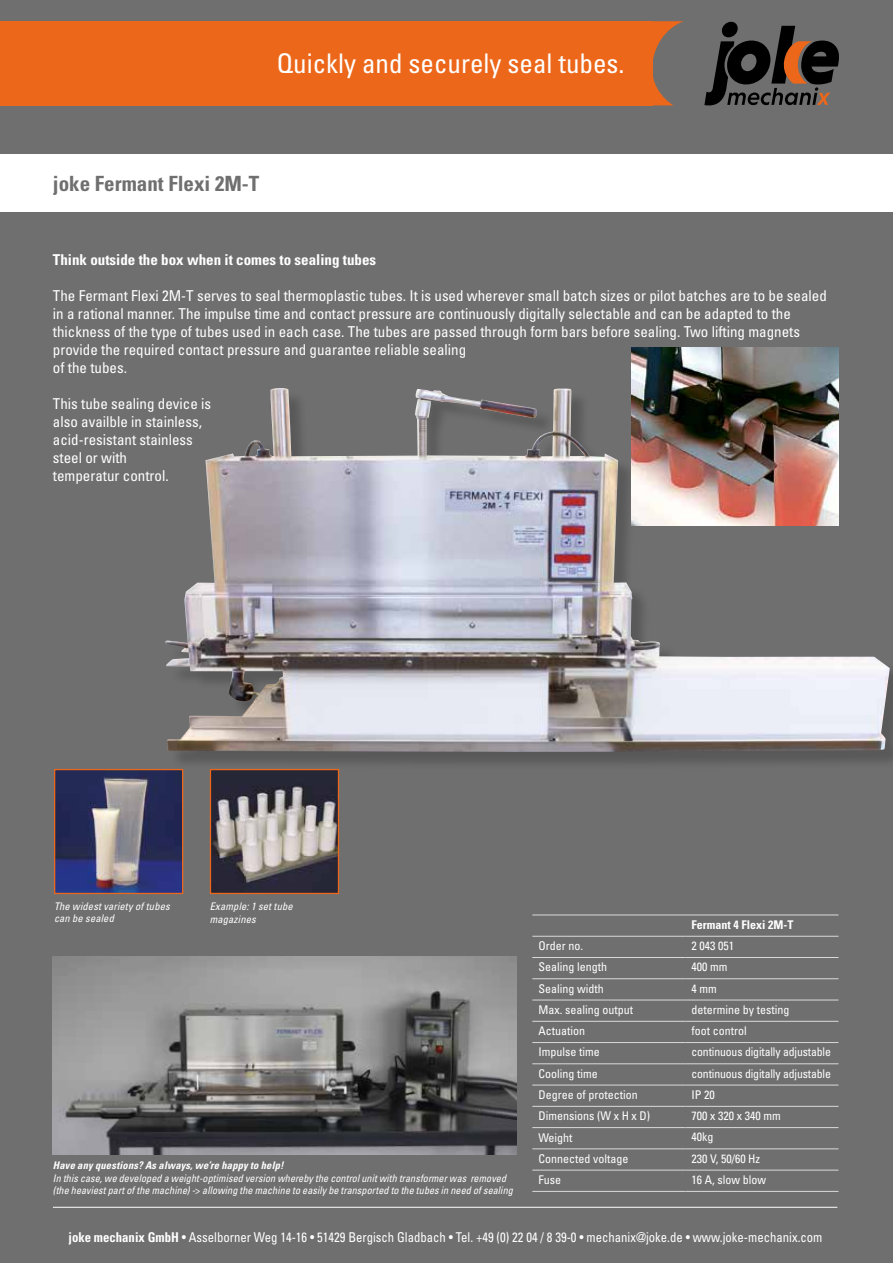
<style>
.page{position:relative;width:893px;height:1263px;background:#706f6f}
.page>*{position:absolute;margin:0;border:0;box-sizing:border-box;transform-origin:0 0}
.t1{font:condensed 27px "Univers LT Pro";color:#fff}
.t2{font:700 condensed 21px "Univers LT Pro";color:#706f6f}
.t3{font:condensed 15px/18px "Univers LT Pro";color:#fff}
.t4{font:700 condensed 15px "Univers LT Pro";color:#fff}
.t5{font:condensed 13.5px "Univers LT Pro";color:#fff;scale:.94 1}
.t6{font:condensed 12px "Univers LT Pro";color:#fff}
.t7{font:700 condensed 12px "Univers LT Pro";color:#fff}
.t8{font:italic condensed 10.5px/12.6px "Univers LT Pro";letter-spacing:.01em;color:#fff}
.t9{font:italic 700 condensed 10.5px "Univers LT Pro";letter-spacing:.02em;color:#fff}
.s1{font-weight:700}
</style>
<div class="page">
<div style="left:0;top:154px;width:893px;height:58px;background:#fff"></div>
<div style="left:0;top:21px;width:653px;height:84px;background:#ec671a"></div>
<svg style="left:722px;top:22px;width:16px;height:15px"></svg>
<svg style="left:704px;top:26px;width:135px;height:79px"></svg>
<svg style="left:653px;top:21px;width:31px;height:84px"></svg>
<hr style="left:53px;top:1207px;width:784px;height:1px;background:#fff">
<div style="left:168px;top:391px;width:725px;height:379px;background:#000;opacity:.2"></div>
<img style="left:165px;top:388px;width:725px;height:364px">
<hr style="left:532px;top:914px;width:153px;height:1px;background:#dadada">
<hr style="left:685px;top:914px;width:153px;height:1px;background:#dadada">
<hr style="left:532px;top:936px;width:153px;height:1px;background:#dadada">
<hr style="left:685px;top:936px;width:153px;height:1px;background:#dadada">
<hr style="left:532px;top:957px;width:153px;height:1px;background:#dadada">
<hr style="left:685px;top:957px;width:153px;height:1px;background:#dadada">
<hr style="left:532px;top:978px;width:153px;height:1px;background:#dadada">
<hr style="left:685px;top:978px;width:153px;height:1px;background:#dadada">
<hr style="left:532px;top:1000px;width:153px;height:1px;background:#dadada">
<hr style="left:685px;top:1000px;width:153px;height:1px;background:#dadada">
<hr style="left:532px;top:1021px;width:153px;height:1px;background:#dadada">
<hr style="left:685px;top:1021px;width:153px;height:1px;background:#dadada">
<hr style="left:532px;top:1042px;width:153px;height:1px;background:#dadada">
<hr style="left:685px;top:1042px;width:153px;height:1px;background:#dadada">
<hr style="left:532px;top:1063px;width:153px;height:1px;background:#dadada">
<hr style="left:685px;top:1063px;width:153px;height:1px;background:#dadada">
<hr style="left:532px;top:1085px;width:153px;height:1px;background:#dadada">
<hr style="left:685px;top:1085px;width:153px;height:1px;background:#dadada">
<hr style="left:532px;top:1106px;width:153px;height:1px;background:#dadada">
<hr style="left:685px;top:1106px;width:153px;height:1px;background:#dadada">
<hr style="left:532px;top:1127px;width:153px;height:1px;background:#dadada">
<hr style="left:685px;top:1127px;width:153px;height:1px;background:#dadada">
<hr style="left:532px;top:1148px;width:153px;height:1px;background:#dadada">
<hr style="left:685px;top:1148px;width:153px;height:1px;background:#dadada">
<hr style="left:532px;top:1170px;width:153px;height:1px;background:#dadada">
<hr style="left:685px;top:1170px;width:153px;height:1px;background:#dadada">
<hr style="left:532px;top:1191px;width:153px;height:1px;background:#dadada">
<hr style="left:685px;top:1191px;width:153px;height:1px;background:#dadada">
<img style="left:56px;top:771px;width:125px;height:121px">
<div style="left:54px;top:769px;width:129px;height:125px;border:1px solid #ec671a"></div>
<img style="left:212px;top:771px;width:125px;height:121px">
<div style="left:210px;top:769px;width:129px;height:125px;border:1px solid #ec671a"></div>
<img style="left:53px;top:956px;width:463px;height:198px">
<img style="left:631px;top:348px;width:208px;height:177px">
<h1 class="t1" style="left:277px;top:46px;width:349px">Quickly and securely seal tubes.</h1>
<h2 class="t2" style="left:53px;top:171px;width:208px">joke Fermant Flexi 2M-T</h2>
<p class="t4" style="left:53px;top:250px;width:325px">Think outside the box when it comes to sealing tubes</p>
<p class="t3" style="left:53px;top:286px;width:775px">The Fermant Flexi 2M-T serves to seal thermoplastic tubes. It is used wherever small batch sizes or pilot batches are to be sealed in a rational manner. The impulse time and contact pressure are continuously digitally selectable and can be adapted to the thickness of the type of tubes used in each case. The tubes are passed through form bars before sealing. Two lifting magnets provide the required contact pressure and guarantee reliable sealing<br>of the tubes.</p>
<p class="t3" style="left:53px;top:394px;width:160px">This tube sealing device is also availble in stainless, acid-resistant stainless steel or with<br>temperatur control.</p>
<p class="t8" style="left:54px;top:900px;width:117px">The widest variety of tubes can be sealed</p>
<p class="t8" style="left:210px;top:900px;width:84px">Example: 1 set tube magazines</p>
<p class="t9" style="left:53px;top:1159px;width:232px">Have any questions? As always, we’re happy to help!</p>
<p class="t8" style="left:53px;top:1171px;width:461px">In this case, we developed a weight-optimised version whereby the control unit with transformer was removed (the heaviest part of the machine) -&gt; allowing the machine to easily be transported to the tubes in need of sealing</p>
<p class="t6" style="left:538px;top:938px;width:46px">Order no.</p>
<p class="t6" style="left:538px;top:959px;width:70px">Sealing length</p>
<p class="t6" style="left:538px;top:981px;width:67px">Sealing width</p>
<p class="t6" style="left:538px;top:1002px;width:96px">Max. sealing output</p>
<p class="t6" style="left:538px;top:1023px;width:48px">Actuation</p>
<p class="t6" style="left:538px;top:1044px;width:63px">Impulse time</p>
<p class="t6" style="left:538px;top:1066px;width:61px">Cooling time</p>
<p class="t6" style="left:538px;top:1087px;width:101px">Degree of protection</p>
<p class="t6" style="left:538px;top:1108px;width:113px">Dimensions (W x H x D)</p>
<p class="t6" style="left:538px;top:1130px;width:36px">Weight</p>
<p class="t6" style="left:538px;top:1151px;width:91px">Connected voltage</p>
<p class="t6" style="left:538px;top:1172px;width:24px">Fuse</p>
<p class="t7" style="left:691px;top:917px;width:103px">Fermant 4 Flexi 2M-T</p>
<p class="t6" style="left:691px;top:938px;width:44px">2 043 051</p>
<p class="t6" style="left:691px;top:959px;width:37px">400 mm</p>
<p class="t6" style="left:691px;top:981px;width:27px">4 mm</p>
<p class="t6" style="left:691px;top:1002px;width:99px">determine by testing</p>
<p class="t6" style="left:691px;top:1023px;width:57px">foot control</p>
<p class="t6" style="left:691px;top:1044px;width:141px">continuous digitally adjustable</p>
<p class="t6" style="left:691px;top:1066px;width:141px">continuous digitally adjustable</p>
<p class="t6" style="left:691px;top:1087px;width:25px">IP 20</p>
<p class="t6" style="left:691px;top:1108px;width:91px">700 x 320 x 340 mm</p>
<p class="t6" style="left:691px;top:1129px;width:23px">40kg</p>
<p class="t6" style="left:691px;top:1151px;width:70px">230 V, 50/60 Hz</p>
<p class="t6" style="left:691px;top:1172px;width:76px">16 A, slow blow</p>
<p class="t5" style="left:68px;top:1229px;width:804px"><span class="s1">joke mechanix GmbH</span> • Asselborner Weg 14-16 • 51429 Bergisch Gladbach • Tel. +49 (0) 22 04 / 8 39-0 • mechanix@joke.de • www.joke-mechanix.com</p>
</div>
